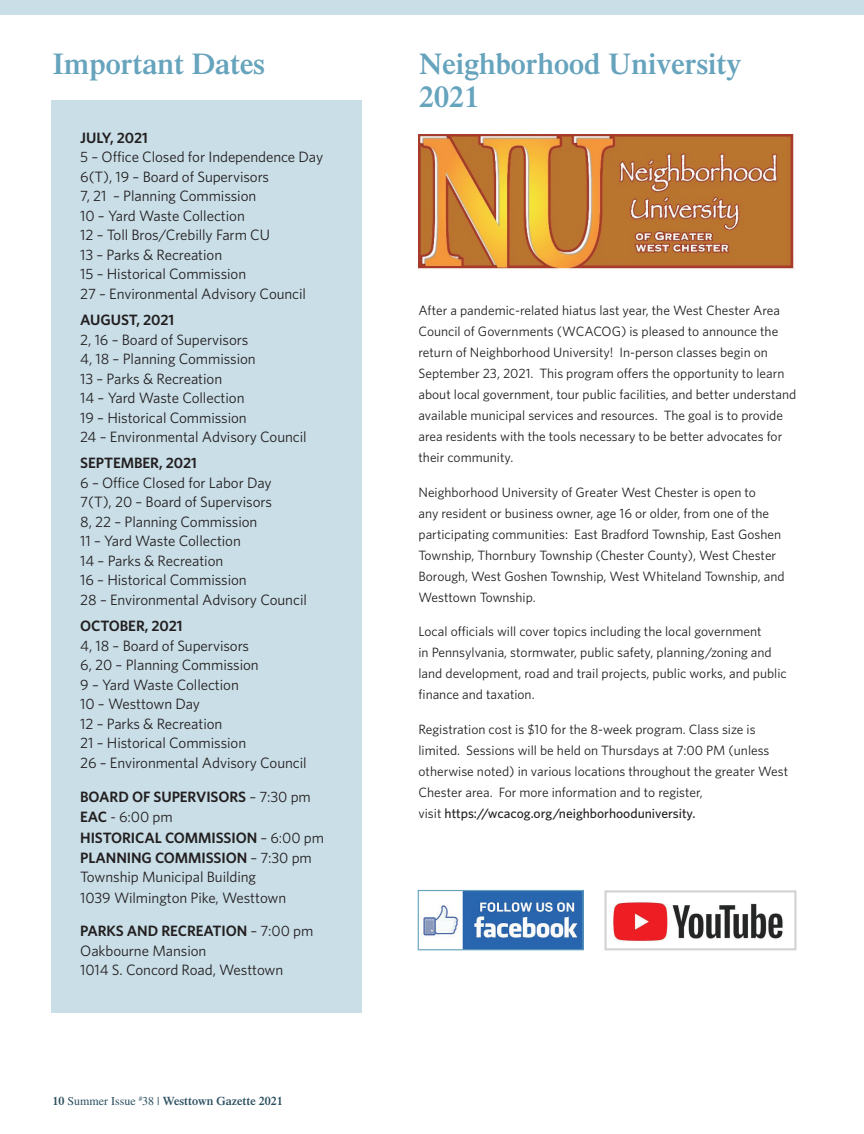
<style>
.page{position:relative;width:864px;height:1134px;background:#fff}
.page>*{position:absolute;margin:0;border:0;box-sizing:border-box;transform-origin:0 0}
.t1{font:600 30px/33px "Times LT Std";color:#66a3bd}
.t2{font:15px/19.5px "Whitney";letter-spacing:-.005em;color:#231f20}
.t3{font:600 15px "Whitney";letter-spacing:-.005em;color:#231f20}
.t4{font:13.5px/21px "Whitney";color:#231f20}
.t5{font:600 12px "Times LT Std";color:#2b5060}
.s1{font-weight:600}
.s2{font-weight:400}
.s3{font-weight:500}
</style>
<div class="page">
<div style="left:51px;top:100px;width:311px;height:912px;background:#c9dee7"></div>
<div style="left:0;top:0;width:864px;height:14px;background:#c9dee7"></div>
<img style="left:422px;top:892px;width:160px;height:56px">
<div style="left:418px;top:890px;width:166px;height:60px;border:1px solid #66a3bd"></div>
<img style="left:419px;top:135px;width:375px;height:136px">
<img style="left:613px;top:902px;width:170px;height:39px">
<div style="left:605px;top:890px;width:191px;height:60px;border:2px solid #d1d2d4"></div>
<h1 class="t1" style="left:52px;top:47px;width:214px">Important Dates</h1>
<p class="t3" style="left:80px;top:129px;width:69px">JULY, 2021</p>
<p class="t2" style="left:80px;top:147px;width:244px">5 – Office Closed for Independence Day<br>6(T), 19 – Board of Supervisors<br>7, 21 – Planning Commission<br>10 – Yard Waste Collection<br>12 – Toll Bros/Crebilly Farm CU<br>13 – Parks &amp; Recreation<br>15 – Historical Commission<br>27 – Environmental Advisory Council</p>
<p class="t3" style="left:80px;top:311px;width:95px">AUGUST, 2021</p>
<p class="t2" style="left:80px;top:329px;width:228px">2, 16 – Board of Supervisors<br>4, 18 – Planning Commission<br>13 – Parks &amp; Recreation<br>14 – Yard Waste Collection<br>19 – Historical Commission<br>24 – Environmental Advisory Council</p>
<p class="t3" style="left:80px;top:454px;width:118px">SEPTEMBER, 2021</p>
<p class="t2" style="left:80px;top:473px;width:228px">6 – Office Closed for Labor Day<br>7(T), 20 – Board of Supervisors<br>8, 22 – Planning Commission<br>11 – Yard Waste Collection<br>14 – Parks &amp; Recreation<br>16 – Historical Commission<br>28 – Environmental Advisory Council</p>
<p class="t3" style="left:80px;top:617px;width:104px">OCTOBER, 2021</p>
<p class="t2" style="left:80px;top:635px;width:228px">4, 18 – Board of Supervisors<br>6, 20 – Planning Commission<br>9 – Yard Waste Collection<br>10 – Westtown Day<br>12 – Parks &amp; Recreation<br>21 – Historical Commission<br>26 – Environmental Advisory Council</p>
<p class="t2" style="left:80px;top:786px;width:245px;line-height:20.1px"><span class="s1">BOARD OF SUPERVISORS</span> – 7:30 pm<br><span class="s1">EAC</span> - 6:00 pm<br><span class="s1">HISTORICAL COMMISSION</span> – 6:00 pm<br><span class="s1">PLANNING COMMISSION</span> – 7:30 pm<br>Township Municipal Building<br>1039 Wilmington Pike, Westtown</p>
<p class="t2" style="left:80px;top:921px;width:235px"><span class="s1">PARKS AND RECREATION</span> – 7:00 pm<br>Oakbourne Mansion<br>1014 S. Concord Road, Westtown</p>
<p class="t5" style="left:52px;top:1094px;width:232px">10 <span class="s2">Summer Issue</span> <sup>#</sup><span class="s2">38 |</span> Westtown Gazette 2021</p>
<h1 class="t1" style="left:419px;top:47px;width:324px">Neighborhood University<br>2021</h1>
<p class="t4" style="left:418px;top:300px;width:379px">After a pandemic-related hiatus last year, the West Chester Area Council of Governments (WCACOG) is pleased to announce the return of Neighborhood University! In-person classes begin on September 23, 2021. This program offers the opportunity to learn about local government, tour public facilities, and better understand available municipal services and resources. The goal is to provide area residents with the tools necessary to be better advocates for their community.</p>
<p class="t4" style="left:418px;top:481px;width:368px">Neighborhood University of Greater West Chester is open to<br>any resident or business owner, age 16 or older, from one of the participating communities: East Bradford Township, East Goshen Township, Thornbury Township (Chester County), West Chester Borough, West Goshen Township, West Whiteland Township, and Westtown Township.</p>
<p class="t4" style="left:418px;top:621px;width:370px">Local officials will cover topics including the local government<br>in Pennsylvania, stormwater, public safety, planning/zoning and land development, road and trail projects, public works, and public finance and taxation.</p>
<p class="t4" style="left:418px;top:718px;width:371px">Registration cost is $10 for the 8-week program. Class size is limited. Sessions will be held on Thursdays at 7:00 PM (unless otherwise noted) in various locations throughout the greater West Chester area. For more information and to register,<br>visit <span class="s3">https://wcacog.org/neighborhooduniversity.</span></p>
</div>
